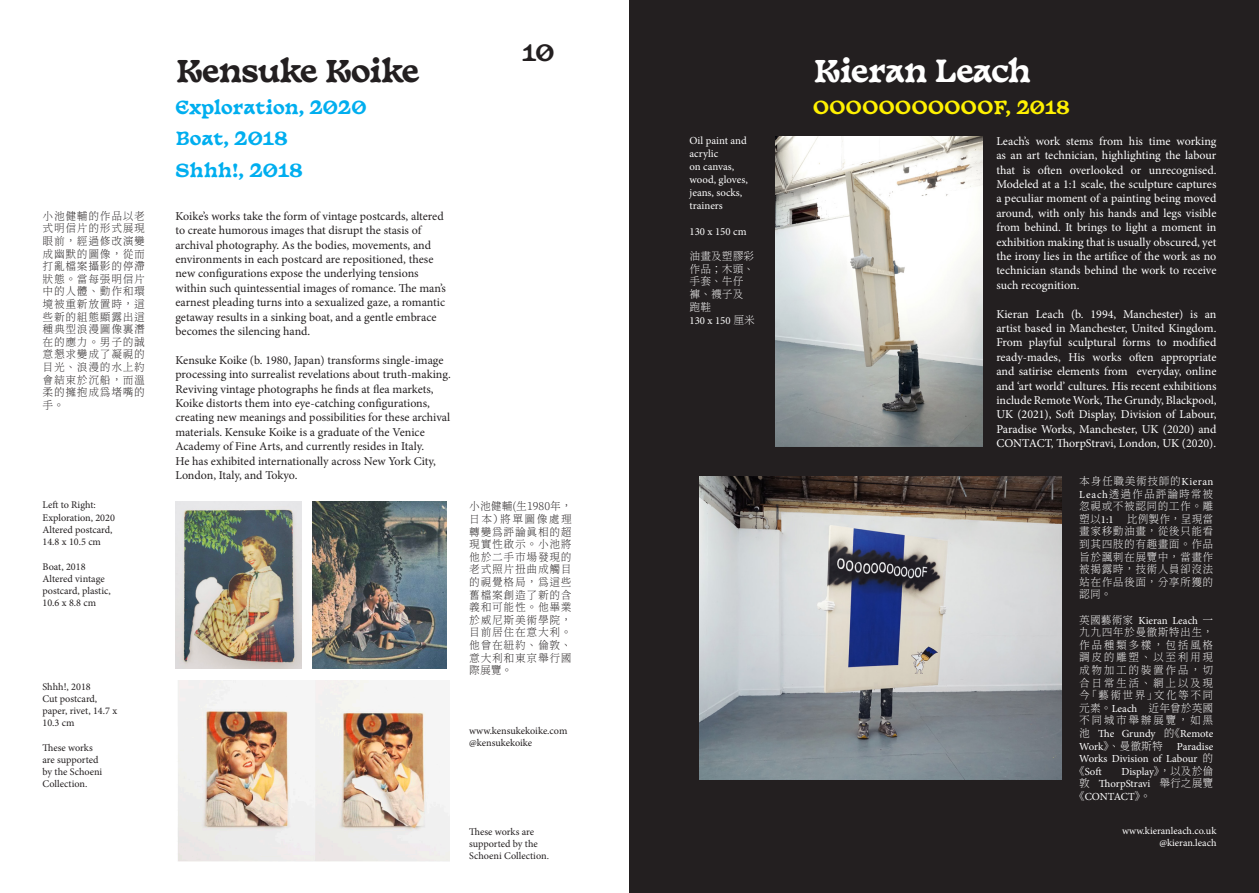
<style>
.page{position:relative;width:1259px;height:893px;background:#fff}
.page>*{position:absolute;margin:0;border:0;box-sizing:border-box;transform-origin:0 0}
.t1{font:700 30px "Basteleur";letter-spacing:-.05em;color:#231f20}
.t2{font:700 30px "Basteleur";letter-spacing:-.04em;color:#fff}
.t3{font:700 22.5px "Basteleur";color:#231f20}
.t4{font:700 18px "Basteleur";color:#00aeef}
.t5{font:700 18px "Basteleur";letter-spacing:.03em;color:#fff101}
.t6{font:12px/14.4px "Minion Pro";letter-spacing:-.005em;color:#231f20}
.t7{font:12px/14.4px "Minion Pro";color:#fff;text-align:justify}
.t8{font:10.8px/12.6px "Gen Ryu Min TW EL";letter-spacing:.06em;color:#231f20;text-align:justify}
.t9{font:10.8px/12.6px "Gen Ryu Min TW EL";letter-spacing:.04em;color:#fff;text-align:justify}
.t10{font:10.8px/12.6px "Minion Pro";color:#fff}
.t11{font:10.8px/12.6px "Gen Ryu Min TW EL";color:#fff}
.t12{font:10.2px/12.3px "Minion Pro";color:#231f20}
.t13{font:10.2px "Minion Pro";color:#fff}
.s1{font-family:"Gen Ryu Min TW EL"}
.s2{font-family:"Minion Pro"}
</style>
<div class="page">
<div style="left:629px;top:0;width:630px;height:893px;background:#231f20"></div>
<img style="left:313px;top:501px;width:134px;height:167px">
<img style="left:178px;top:681px;width:272px;height:180px">
<img style="left:175px;top:501px;width:126px;height:167px">
<img style="left:776px;top:136px;width:206px;height:310px">
<img style="left:699px;top:476px;width:362px;height:303px">
<p class="t8" style="left:43px;top:210px;width:104px">小池健輔的作品以老式明信片的形式展現眼前，經過修改演變成幽默的圖像，從而打亂檔案攝影的停滯狀態。當每張明信片中的人體、動作和環境被重新放置時，這些新的組態顯露出這種典型浪漫圖像裏潛在的應力。男子的誠意懇求變成了凝視的目光、浪漫的水上約會結束於沉船，而溫柔的擁抱成為堵嘴的手。</p>
<p class="t12" style="left:43px;top:499px;width:74px">Left to Right:<br>Exploration, 2020</p>
<p class="t12" style="left:43px;top:524px;width:72px">Altered postcard,<br>14.8 x 10.5 cm</p>
<p class="t12" style="left:43px;top:560px;width:45px">Boat, 2018</p>
<p class="t12" style="left:43px;top:572px;width:70px">Altered vintage postcard, plastic,<br>10.6 x 8.8 cm</p>
<p class="t12" style="left:43px;top:680px;width:50px">Shhh!, 2018</p>
<p class="t12" style="left:43px;top:692px;width:76px">Cut postcard, paper, rivet, 14.7 x<br>10.3 cm</p>
<p class="t12" style="left:43px;top:741px;width:61px">These works are supported by the Schoeni<br>Collection.</p>
<p class="t1" style="left:175px;top:46px;width:246px">Kensuke Koike</p>
<p class="t4" style="left:175px;top:92px;width:193px">Exploration, 2020</p>
<p class="t4" style="left:175px;top:124px;width:114px">Boat, 2018</p>
<p class="t4" style="left:175px;top:155px;width:129px">Shhh!, 2018</p>
<p class="t6" style="left:175px;top:209px;width:272px">Koike’s works take the form of vintage postcards, altered to create humorous images that disrupt the stasis of archival photography. As the bodies, movements, and environments in each postcard are repositioned, these new configurations expose the underlying tensions within such quintessential images of romance. The man’s earnest pleading turns into a sexualized gaze, a romantic getaway results in a sinking boat, and a gentle embrace becomes the silencing hand.</p>
<p class="t6" style="left:175px;top:353px;width:277px">Kensuke Koike (b. 1980, Japan) transforms single-image processing into surrealist revelations about truth-making.<br>Reviving vintage photographs he finds at flea markets, Koike distorts them into eye-catching configurations, creating new meanings and possibilities for these archival materials. Kensuke Koike is a graduate of the Venice Academy of Fine Arts, and currently resides in Italy.<br>He has exhibited internationally across New York City, London, Italy, and Tokyo.</p>
<h2 class="t3" style="left:522px;top:33px;width:34px">10</h2>
<p class="t8" style="left:469px;top:500px;width:104px">小池健輔(生1980年，日本）將單圖像處理轉變為評論真相的超現實性啟示。小池將他於二手市場發現的老式照片扭曲成觸目的視覺格局，為這些舊檔案創造了新的含義和可能性。他畢業於威尼斯美術學院，目前居住在意大利。他曾在紐約、倫敦、意大利和東京舉行國際展覽。</p>
<p class="t12" style="left:469px;top:725px;width:100px">www.kensukekoike.com</p>
<p class="t12" style="left:469px;top:737px;width:65px">@kensukekoike</p>
<p class="t12" style="left:469px;top:825px;width:81px">These works are supported by the<br>Schoeni Collection.</p>
<p class="t10" style="left:689px;top:134px;width:59px">Oil paint and acrylic</p>
<p class="t10" style="left:689px;top:160px;width:60px">on canvas, wood, gloves,</p>
<p class="t10" style="left:689px;top:186px;width:54px">jeans, socks, trainers</p>
<p class="t10" style="left:689px;top:225px;width:58px">130 x 150 cm</p>
<p class="t11" style="left:689px;top:250px;width:66px">油畫及塑膠彩作品；木頭、手套、牛仔褲、襪子及跑鞋</p>
<p class="t10" style="left:689px;top:314px;width:67px">130 x 150 <span class="s1">厘米</span></p>
<p class="t2" style="left:813px;top:46px;width:220px">Kieran Leach</p>
<p class="t5" style="left:813px;top:92px;width:258px">OOOOOOOOOOOF, 2018</p>
<p class="t7" style="left:996px;top:134px;width:222px">Leach’s work stems from his time working as an art technician, highlighting the labour that is often overlooked or unrecognised.<br>Modeled at a 1:1 scale, the sculpture captures a peculiar moment of a painting being moved around, with only his hands and legs visible from behind. It brings to light a moment in exhibition making that is usually obscured, yet the irony lies in the artifice of the work as no technician stands behind the work to receive such recognition.</p>
<p class="t7" style="left:996px;top:307px;width:222px">Kieran Leach (b. 1994, Manchester) is an artist based in Manchester, United Kingdom.<br>From playful sculptural forms to modified ready-mades, His works often appropriate and satirise elements from everyday, online and ‘art world’ cultures. His recent exhibitions include Remote Work, The Grundy, Blackpool, UK (2021), Soft Display, Division of Labour, Paradise Works, Manchester, UK (2020) and CONTACT, ThorpStravi, London, UK (2020).</p>
<p class="t9" style="left:1079px;top:475px;width:136px">本身任職美術技師的<span class="s2">Kieran Leach</span>透過作品評論時常被忽視或不被認同的工作。雕塑以<span class="s2">1:1</span> 比例製作，呈現當畫家移動油畫，從後只能看到其四肢的有趣畫面。作品旨於諷刺在展覽中，當畫作被揭露時，技術人員卻沒法站在作品後面，分享所獲的認同。</p>
<p class="t9" style="left:1079px;top:613px;width:136px">英國藝術家 <span class="s2">Kieran Leach</span> 一九九四年於曼徹斯特出生，作品種類多樣，包括風格調皮的雕塑、以至利用現成物加工的裝置作品，切合日常生活、網上以及現今「藝術世界」文化等不同元素。<span class="s2">Leach</span> 近年曾於英國不同城市舉辦展覽，如黑池 <span class="s2">The Grundy</span> 的《<span class="s2">Remote Work</span>》、曼徹斯特</p>
<p class="t10" style="left:1079px;top:740px;width:136px;text-align:justify;text-indent:98px">Paradise Works Division of Labour <span class="s1">的《</span>Soft</p>
<p class="t10" style="left:1079px;top:765px;width:136px;text-align:justify;text-indent:42px">Display<span class="s1">》，以及於倫敦</span> ThorpStravi <span class="s1">舉行之展覽《</span>CONTACT<span class="s1">》。</span></p>
<p class="t13" style="left:1122px;top:824px;width:96px">www.kieranleach.co.uk</p>
<p class="t13" style="left:1159px;top:836px;width:59px">@kieran.leach</p>
</div>
